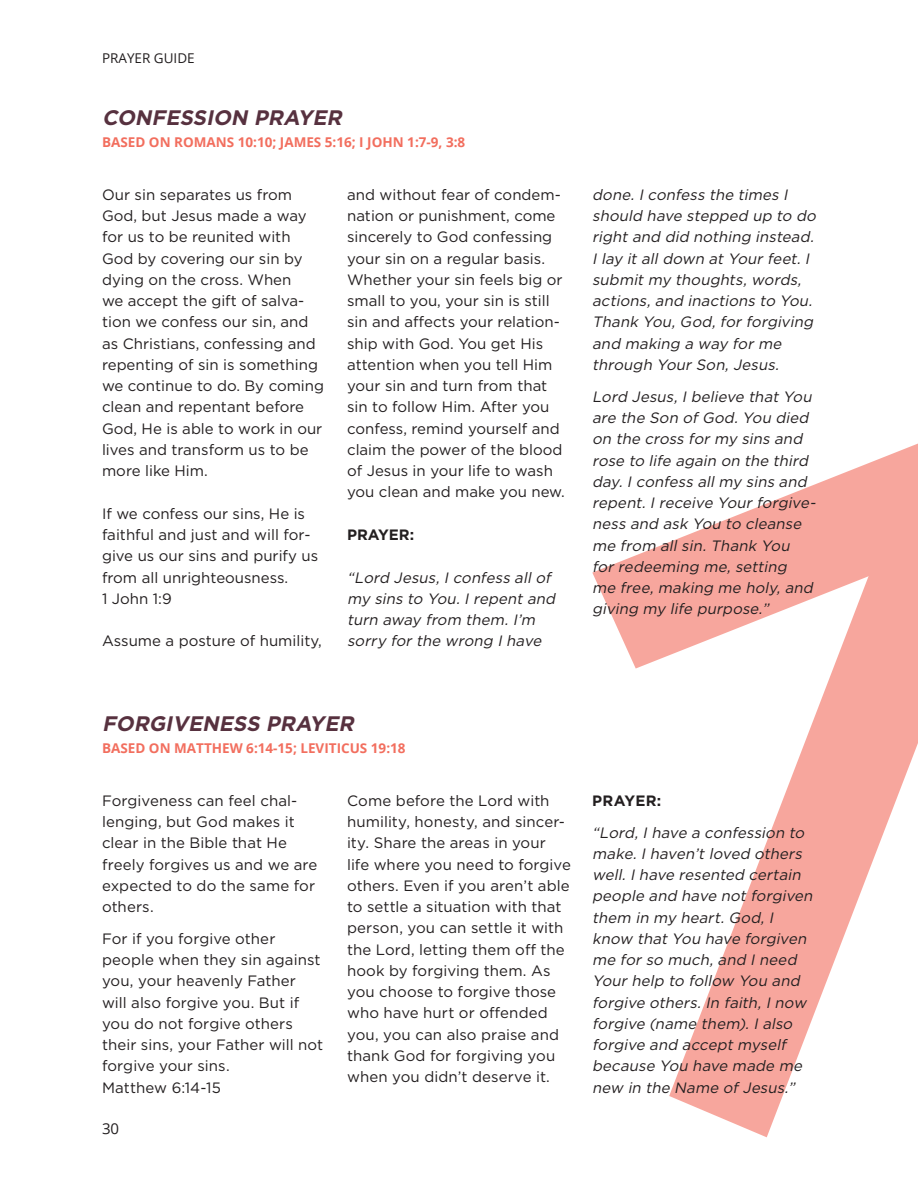
<style>
.page{position:relative;width:918px;height:1188px;background:#fff}
.page>*{position:absolute;margin:0;border:0;box-sizing:border-box;transform-origin:0 0}
.Section_Subtitle_-_L{font:italic 700 21px "Gotham";color:#57313f}
.Subtitle_-_PF{font:italic 700 21px "Gotham";color:#57313f}
.Paragraph_Style_1{font:15px/21.3px "Gotham";color:#231f20}
.Text_1_-_P_F{font:15px/21.3px "Gotham";letter-spacing:.005em;color:#231f20}
.Prayer_Paragraph_-_P{font:italic 15px/21.3px "Gotham";color:#231f20}
.Text_1_-_P_F-2{font:italic 15px/21.3px "Gotham";color:#231f20}
.Paragraph_Style_1-2{font:700 15px "Gotham";color:#231f20}
.Text_1_-_P_F-3{font:700 15px "Gotham";letter-spacing:.015em;color:#231f20}
.t1{font:15px "Open Sans";color:#231f20}
.Section_Subtitle_-_L-2{font:700 13.5px "Open Sans";color:#f26e5e}
.t2{font:13.5px "Open Sans";color:#231f20}
</style>
<div class="page">
<svg style="left:592px;top:542px;width:77px;height:127px;fill:#f7a69d"></svg>
<svg style="left:669px;top:443px;width:249px;height:694px"></svg>
<p class="t2" style="left:102px;top:49px;width:94px">PRAYER GUIDE</p>
<p class="Subtitle_-_PF" style="left:102px;top:106px;width:246px">CONFESSION PRAYER</p>
<p class="Section_Subtitle_-_L-2" style="left:102px;top:132px;width:365px">BASED ON ROMANS 10:10; JAMES 5:16; I JOHN 1:7-9, 3:8</p>
<p class="Paragraph_Style_1" style="left:102px;top:184px;width:224px">Our sin separates us from<br>God, but Jesus made a way for us to be reunited with<br>God by covering our sin by dying on the cross. When<br>we accept the gift of salva&shy;tion we confess our sin, and as Christians, confessing and repenting of sin is something we continue to do. By coming clean and repentant before<br>God, He is able to work in our lives and transform us to be more like Him.</p>
<p class="Paragraph_Style_1" style="left:102px;top:502px;width:218px">If we confess our sins, He is faithful and just and will for&shy;give us our sins and purify us from all unrighteousness.</p>
<p class="Paragraph_Style_1" style="left:102px;top:588px;width:71px">1 John 1:9</p>
<p class="Paragraph_Style_1" style="left:102px;top:630px;width:221px">Assume a posture of humility,</p>
<p class="Paragraph_Style_1" style="left:347px;top:184px;width:219px">and without fear of condem&shy;nation or punishment, come sincerely to God confessing your sin on a regular basis.<br>Whether your sin feels big or small to you, your sin is still sin and affects your relation&shy;ship with God. You get His attention when you tell Him your sin and turn from that sin to follow Him. After you confess, remind yourself and claim the power of the blood of Jesus in your life to wash you clean and make you new.</p>
<p class="Paragraph_Style_1-2" style="left:347px;top:526px;width:69px">PRAYER:</p>
<p class="Prayer_Paragraph_-_P" style="left:347px;top:566px;width:213px">“Lord Jesus,Iconfess allof my sins to You.Irepentand turn away from them.I’m sorry forthe wrong Ihave</p>
<p class="Section_Subtitle_-_L" style="left:102px;top:712px;width:258px">FORGIVENESS PRAYER</p>
<p class="Section_Subtitle_-_L-2" style="left:102px;top:738px;width:305px">BASED ON MATTHEW 6:14-15; LEVITICUS 19:18</p>
<p class="Prayer_Paragraph_-_P" style="left:592px;top:184px;width:229px">done.Iconfess the times I should have stepped up to do rightand did nothing instead.<br>Ilay italldown atYourfeet.I submitmy thoughts,words, actions,and inactions to You.<br>Thank You,God,forforgiving and making a way forme through YourSon,Jesus.</p>
<p class="Prayer_Paragraph_-_P" style="left:592px;top:386px;width:228px">Lord Jesus,Ibelieve thatYou are the Son ofGod.You died on the cross formy sins and rose to life again on the third day.Iconfess allmy sins and repent.Ireceive Yourforgive&shy;ness and ask You to cleanse me from allsin.Thank You forredeeming me,setting me free,making me holy,and giving my life purpose.”</p>
<p class="Text_1_-_P_F" style="left:102px;top:789px;width:217px">Forgiveness can feel chal&shy;lenging, but God makes it clear in the Bible that He freely forgives us and we are expected to do the same for others.</p>
<p class="Text_1_-_P_F" style="left:102px;top:928px;width:223px">For if you forgive other people when they sin against you, your heavenly Father will also forgive you. But if you do not forgive others their sins, your Father will not forgive your sins.<br>Matthew 6:14-15</p>
<p class="t1" style="left:102px;top:1118px;width:19px">30</p>
<p class="Text_1_-_P_F" style="left:347px;top:789px;width:225px">Come before the Lord with humility, honesty, and sincer&shy;ity. Share the areas in your life where you need to forgive others. Even if you aren’t able to settle a situation with that person, you can settle it with the Lord, letting them off the hook by forgiving them. As you choose to forgive those who have hurt or offended you, you can also praise and thank God for forgiving you when you didn’t deserve it.</p>
<p class="Text_1_-_P_F-3" style="left:592px;top:792px;width:71px">PRAYER:</p>
<p class="Text_1_-_P_F-2" style="left:592px;top:821px;width:225px">“Lord,Ihave a confession to make.Ihaven’tloved others well.Ihave resented certain people and have notforgiven them in my heart.God,I know thatYou have forgiven me forso much,and Ineed<br>Yourhelp to follow You and forgive others.In faith,Inow forgive (name them).Ialso forgive and acceptmyself because You have made me new in the Name ofJesus.”</p>
</div>
